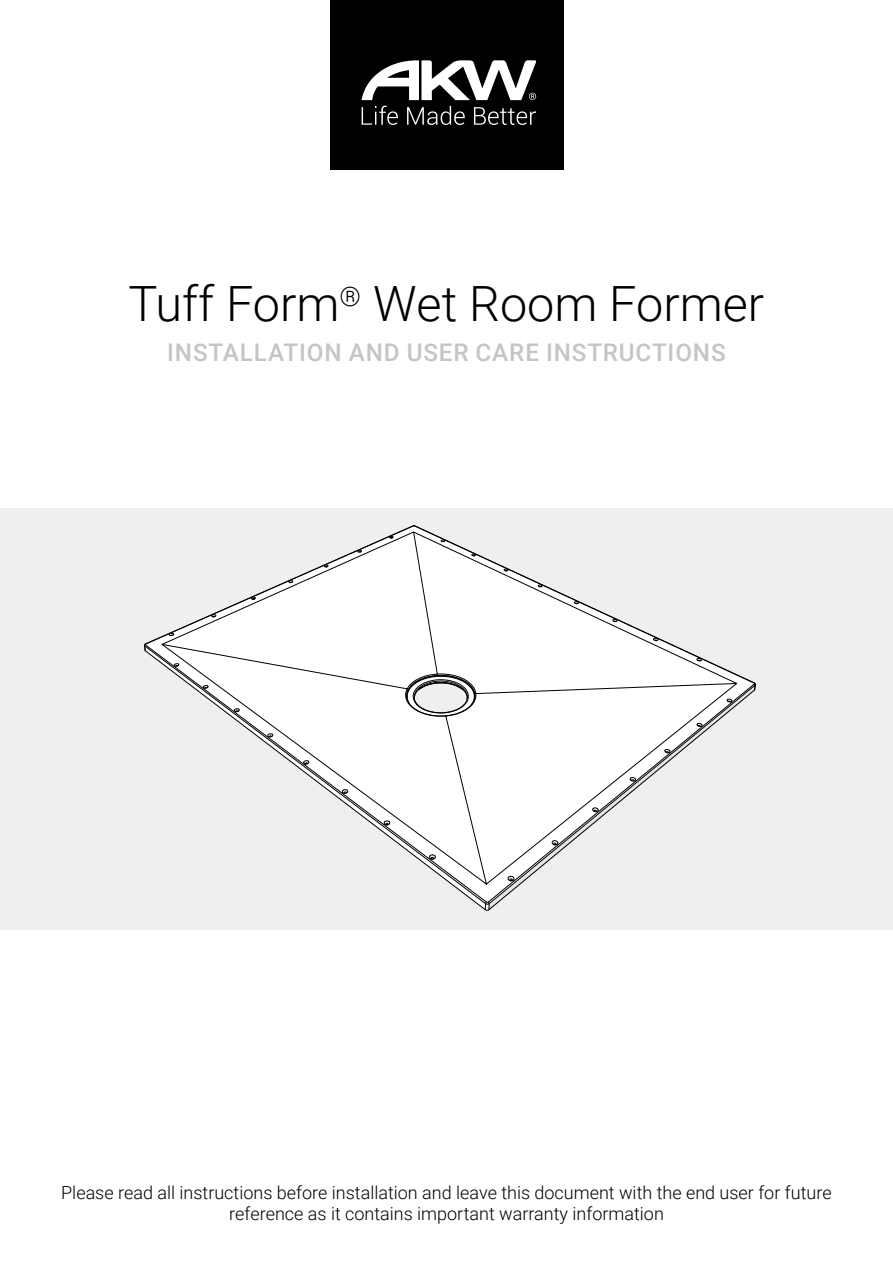
<style>
.page{position:relative;width:893px;height:1263px;background:#fff}
.page>*{position:absolute;margin:0;border:0;box-sizing:border-box;transform-origin:0 0}
.t1{font:300 48.6px "Roboto";color:#000}
.t2{font:500 24.3px "Roboto";letter-spacing:.035em;color:#c5c5c5}
.t3{font:300 18px/21.6px "Roboto";color:#000;text-align:center}
</style>
<div class="page">
<div style="left:330px;top:0;width:233px;height:170px;background:#000"></div>
<div style="left:0;top:508px;width:893px;height:422px;background:#efefef"></div>
<svg style="left:244px;top:691px;width:510px;height:220px"></svg>
<svg style="left:144px;top:525px;width:593px;height:202px"></svg>
<svg style="left:362px;top:60px;width:174px;height:40px"></svg>
<svg style="left:362px;top:106px;width:36px;height:19px"></svg>
<svg style="left:407px;top:106px;width:58px;height:19px"></svg>
<svg style="left:474px;top:107px;width:62px;height:18px"></svg>
<h1 class="t1" style="left:129px;top:270px;width:637px">Tuff Form<sup>®</sup> Wet Room Former</h1>
<h2 class="t2" style="left:167px;top:336px;width:560px">INSTALLATION AND USER CARE INSTRUCTIONS</h2>
<p class="t3" style="left:61px;top:1181px;width:772px">Please read all instructions before installation and leave this document with the end user for future reference as it contains important warranty information</p>
</div>
